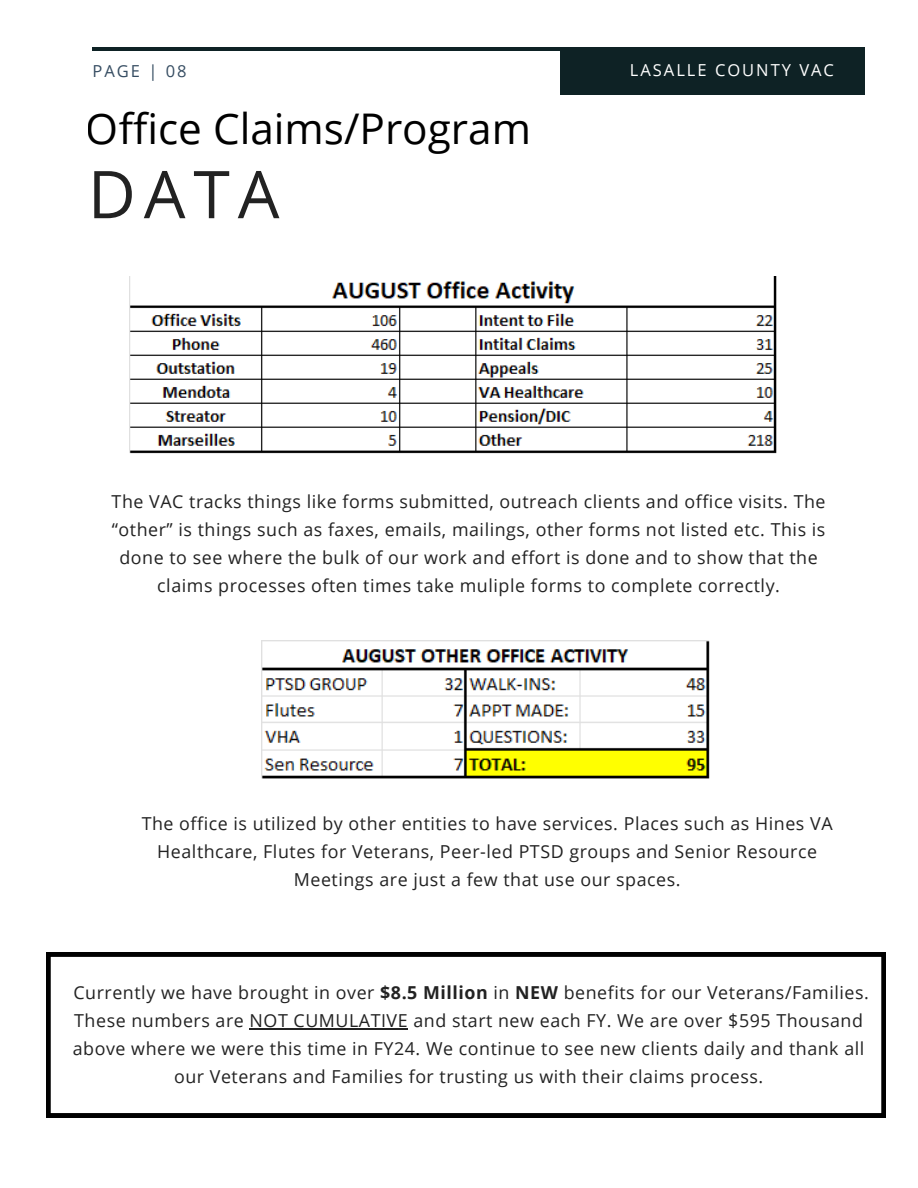
<style>
.page{position:relative;width:918px;height:1188px;background:#fff}
.page>*{position:absolute;margin:0;border:0;box-sizing:border-box;transform-origin:0 0}
.t1{font:65.85px "Open Sans";color:#222}
.t2{font:42.3px "Open Sans";color:#000}
.t3{font:17.85px/28.2px "Open Sans";letter-spacing:.03em;color:#222;text-align:center}
.t4{font:16.5px "Open Sans";letter-spacing:.12em;color:#fff}
.t5{font:16.5px "Open Sans";letter-spacing:.12em;color:#364d62}
.s1{font-weight:700}
</style>
<div class="page">
<hr style="left:93px;top:47px;width:770px;height:4px;background:#0e2225">
<div style="left:560px;top:47px;width:305px;height:47px;background:#0e2225"></div>
<img style="left:261px;top:641px;width:449px;height:138px">
<img style="left:129px;top:276px;width:648px;height:178px">
<svg style="left:46px;top:952px;width:839px;height:166px"></svg>
<hr style="left:250px;top:1028px;width:158px;height:1px;background:#222">
<h3 class="t5" style="left:93px;top:60px;width:96px">PAGE | 08</h3>
<h3 class="t4" style="left:630px;top:59px;width:206px">LASALLE COUNTY VAC</h3>
<h2 class="t2" style="left:86px;top:99px;width:447px">Office Claims/Program</h2>
<h1 class="t1" style="left:88px;top:148px;width:193px">DATA</h1>
<h2 class="t3" style="left:112px;top:487px;width:715px">The VAC tracks things like forms submitted, outreach clients and office visits. The “other” is things such as faxes, emails, mailings, other forms not listed etc. This is done to see where the bulk of our work and effort is done and to show that the claims processes often times take muliple forms to complete correctly.</h2>
<h1 class="t3" style="left:142px;top:809px;width:692px">The office is utilized by other entities to have services. Places such as Hines VA<br>Healthcare, Flutes for Veterans, Peer-led PTSD groups and Senior Resource<br>Meetings are just a few that use our spaces.</h1>
<p class="t3" style="left:73px;top:978px;width:798px">Currently we have brought in over <span class="s1">$8.5 Million</span> in <span class="s1">NEW</span> benefits for our Veterans/Families.<br>These numbers are NOT CUMULATIVE and start new each FY. We are over $595 Thousand above where we were this time in FY24. We continue to see new clients daily and thank all our Veterans and Families for trusting us with their claims process.</p>
</div>
